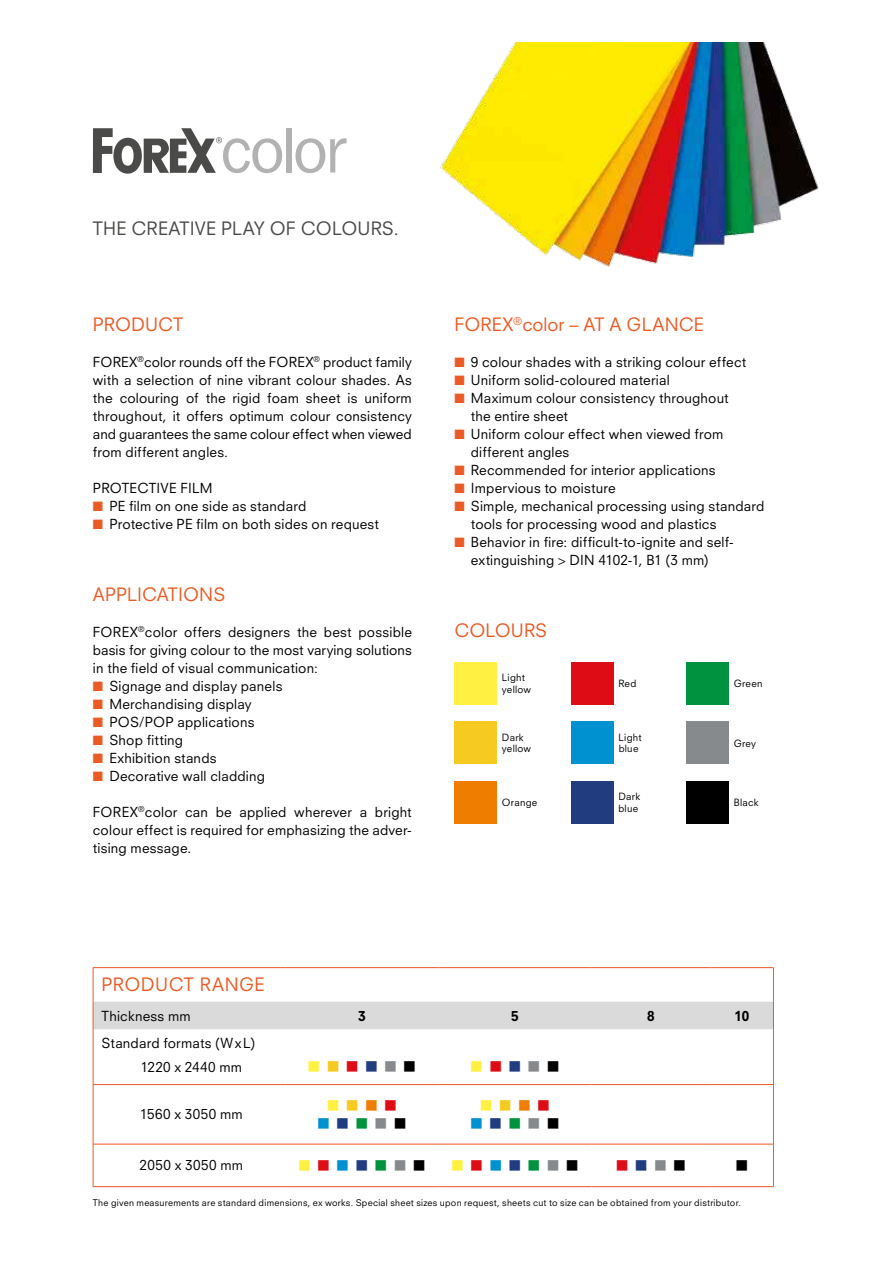
<style>
.page{position:relative;width:893px;height:1263px;background:#fff}
.page>*{position:absolute;margin:0;border:0;box-sizing:border-box;transform-origin:0 0}
.t1{font:18px "Neuzeit SLT Std";letter-spacing:.005em;color:#eb5b25}
.t2{font:18px "Wingdings";color:#fff042}
.t3{font:18px "Neuzeit SLT Std";letter-spacing:.01em;color:#4a4a49}
.t4{font:18px "Neuzeit SLT Std";letter-spacing:.025em;color:#eb5b25}
.t5{font:18px "Wingdings";color:#0091d1}
.t6{font:18px "Wingdings";color:#dd0c15}
.t7{font:18px "Wingdings";color:#000}
.t8{font:13.5px/18px "Neuzeit SLT Std";letter-spacing:.015em;color:#000}
.t9{font:800 13.5px "Neuzeit SLT Std";color:#000}
.t10{font:9.75px/11.7px "Neuzeit SLT Std";letter-spacing:.025em;color:#000}
.t11{font:9px "Neuzeit SLT Std";letter-spacing:.03em;color:#000}
.s1{color:#eb5b25}
.s2{color:#f6ca21}
.s3{color:#dd0c15}
.s4{color:#223c80}
.s5{color:#868a8c}
.s6{color:#000}
.s7{color:#ef7d00}
.s8{color:#00923f}
.s9{color:#0091d1}
</style>
<div class="page">
<img style="left:440px;top:43px;width:379px;height:224px">
<div style="left:454px;top:781px;width:43px;height:43px;background:#ef7d00"></div>
<div style="left:454px;top:722px;width:43px;height:42px;background:#f6ca21"></div>
<div style="left:454px;top:662px;width:43px;height:43px;background:#fff042"></div>
<div style="left:571px;top:781px;width:42px;height:43px;background:#223c80"></div>
<div style="left:571px;top:722px;width:42px;height:42px;background:#0091d1"></div>
<div style="left:571px;top:662px;width:42px;height:43px;background:#dd0c15"></div>
<div style="left:686px;top:781px;width:43px;height:43px;background:#000"></div>
<div style="left:686px;top:722px;width:43px;height:42px;background:#868a8c"></div>
<div style="left:686px;top:662px;width:43px;height:43px;background:#00923f"></div>
<svg style="left:93px;top:128px;width:189px;height:46px"></svg>
<div style="left:286px;top:128px;width:5px;height:44px;background:#b3b2b2"></div>
<svg style="left:296px;top:138px;width:51px;height:35px"></svg>
<hr style="left:93px;top:968px;width:1px;height:34px;background:#eb5b25">
<hr style="left:93px;top:967px;width:192px;height:1px;background:#eb5b25">
<hr style="left:285px;top:967px;width:153px;height:1px;background:#eb5b25">
<hr style="left:438px;top:967px;width:153px;height:1px;background:#eb5b25">
<hr style="left:591px;top:967px;width:119px;height:1px;background:#eb5b25">
<hr style="left:710px;top:967px;width:64px;height:1px;background:#eb5b25">
<hr style="left:773px;top:968px;width:1px;height:34px;background:#eb5b25">
<div style="left:93px;top:1002px;width:681px;height:27px;background:#dadada"></div>
<hr style="left:93px;top:1029px;width:1px;height:55px;background:#eb5b25">
<hr style="left:773px;top:1029px;width:1px;height:55px;background:#eb5b25">
<hr style="left:93px;top:1085px;width:1px;height:59px;background:#eb5b25">
<hr style="left:93px;top:1084px;width:192px;height:1px;background:#eb5b25">
<hr style="left:285px;top:1084px;width:153px;height:1px;background:#eb5b25">
<hr style="left:438px;top:1084px;width:153px;height:1px;background:#eb5b25">
<hr style="left:591px;top:1084px;width:119px;height:1px;background:#eb5b25">
<hr style="left:710px;top:1084px;width:64px;height:1px;background:#eb5b25">
<hr style="left:773px;top:1085px;width:1px;height:59px;background:#eb5b25">
<hr style="left:93px;top:1144px;width:1px;height:42px;background:#eb5b25">
<hr style="left:93px;top:1144px;width:192px;height:1px;background:#eb5b25">
<hr style="left:93px;top:1186px;width:192px;height:1px;background:#eb5b25">
<hr style="left:285px;top:1144px;width:153px;height:1px;background:#eb5b25">
<hr style="left:285px;top:1186px;width:153px;height:1px;background:#eb5b25">
<hr style="left:438px;top:1144px;width:153px;height:1px;background:#eb5b25">
<hr style="left:438px;top:1186px;width:153px;height:1px;background:#eb5b25">
<hr style="left:591px;top:1144px;width:119px;height:1px;background:#eb5b25">
<hr style="left:591px;top:1186px;width:119px;height:1px;background:#eb5b25">
<hr style="left:710px;top:1144px;width:64px;height:1px;background:#eb5b25">
<hr style="left:773px;top:1144px;width:1px;height:42px;background:#eb5b25">
<hr style="left:710px;top:1186px;width:64px;height:1px;background:#eb5b25">
<h1 class="t3" style="left:93px;top:217px;width:307px">THE CREATIVE PLAY OF COLOURS.</h1>
<h1 class="t1" style="left:93px;top:313px;width:92px">PRODUCT</h1>
<p class="t8" style="left:93px;top:352px;width:320px;text-align:justify">FOREX<sup>®</sup>color rounds off the FOREX<sup>®</sup> product family with a selection of nine vibrant colour shades. As the colouring of the rigid foam sheet is uniform throughout, it offers optimum colour consistency and guarantees the same colour effect when viewed from different angles.</p>
<p class="t8" style="left:93px;top:478px;width:121px">PROTECTIVE FILM</p>
<p class="t8" style="left:93px;top:496px;width:215px"><span class="s1">■</span> PE film on one side as standard</p>
<p class="t8" style="left:93px;top:514px;width:288px"><span class="s1">■</span> Protective PE film on both sides on request</p>
<h1 class="t1" style="left:93px;top:583px;width:134px">APPLICATIONS</h1>
<p class="t8" style="left:93px;top:622px;width:320px;text-align:justify">FOREX<sup>®</sup>color offers designers the best possible basis for giving colour to the most varying solutions in the field of visual communication:</p>
<p class="t8" style="left:93px;top:676px;width:191px"><span class="s1">■</span> Signage and display panels</p>
<p class="t8" style="left:93px;top:694px;width:160px"><span class="s1">■</span> Merchandising display</p>
<p class="t8" style="left:93px;top:712px;width:163px"><span class="s1">■</span> POS/POP applications</p>
<p class="t8" style="left:93px;top:730px;width:92px"><span class="s1">■</span> Shop fitting</p>
<p class="t8" style="left:93px;top:748px;width:125px"><span class="s1">■</span> Exhibition stands</p>
<p class="t8" style="left:93px;top:766px;width:174px"><span class="s1">■</span> Decorative wall cladding</p>
<p class="t8" style="left:93px;top:802px;width:320px;text-align:justify">FOREX<sup>®</sup>color can be applied wherever a bright colour effect is required for emphasizing the adver&shy;tising message.</p>
<h1 class="t1" style="left:454px;top:313px;width:251px">FOREX<sup>®</sup>color – AT A GLANCE</h1>
<p class="t8" style="left:454px;top:352px;width:293px"><span class="s1">■</span> 9 colour shades with a striking colour effect</p>
<p class="t8" style="left:454px;top:370px;width:217px"><span class="s1">■</span> Uniform solid-coloured material</p>
<p class="t8" style="left:471px;top:388px;width:259px;text-indent:-16px"><span class="s1">■</span> Maximum colour consistency throughout the entire sheet</p>
<p class="t8" style="left:471px;top:424px;width:254px;text-indent:-16px"><span class="s1">■</span> Uniform colour effect when viewed from different angles</p>
<p class="t8" style="left:454px;top:460px;width:263px"><span class="s1">■</span> Recommended for interior applications</p>
<p class="t8" style="left:454px;top:478px;width:163px"><span class="s1">■</span> Impervious to moisture</p>
<p class="t8" style="left:471px;top:496px;width:295px;text-indent:-16px"><span class="s1">■</span> Simple, mechanical processing using standard tools for processing wood and plastics</p>
<p class="t8" style="left:471px;top:532px;width:264px;text-indent:-16px"><span class="s1">■</span> Behavior in fire: difficult-to-ignite and self&shy;extinguishing &gt; DIN 4102-1, B1 (3 mm)</p>
<h1 class="t1" style="left:454px;top:619px;width:94px">COLOURS</h1>
<p class="t10" style="left:502px;top:672px;width:31px">Light yellow</p>
<p class="t10" style="left:618px;top:677px;width:19px">Red</p>
<p class="t10" style="left:734px;top:677px;width:30px">Green</p>
<p class="t10" style="left:502px;top:731px;width:31px">Dark yellow</p>
<p class="t10" style="left:619px;top:731px;width:25px">Light blue</p>
<p class="t10" style="left:734px;top:737px;width:24px">Grey</p>
<p class="t10" style="left:502px;top:796px;width:37px">Orange</p>
<p class="t10" style="left:618px;top:791px;width:23px">Dark blue</p>
<p class="t10" style="left:734px;top:796px;width:26px">Black</p>
<h1 class="t4" style="left:102px;top:974px;width:165px">PRODUCT RANGE</h1>
<p class="t8" style="left:102px;top:1006px;width:91px">Thickness mm</p>
<p class="t9" style="left:358px;top:1007px;width:9px">3</p>
<p class="t9" style="left:511px;top:1007px;width:9px">5</p>
<p class="t9" style="left:647px;top:1007px;width:9px">8</p>
<p class="t9" style="left:735px;top:1007px;width:16px">10</p>
<p class="t8" style="left:140px;top:1031px;width:116px;line-height:24px;text-indent:-39px">Standard formats (WxL)<br>1220 x 2440 mm</p>
<h1 class="t2" style="left:307px;top:1057px;width:111px">■<span class="s2">■</span><span class="s3">■</span><span class="s4">■</span><span class="s5">■</span><span class="s6">■</span></h1>
<h1 class="t2" style="left:470px;top:1057px;width:91px">■<span class="s3">■</span><span class="s4">■</span><span class="s5">■</span><span class="s6">■</span></h1>
<p class="t8" style="left:140px;top:1105px;width:104px">1560 x 3050 mm</p>
<h1 class="t2" style="left:326px;top:1096px;width:72px">■<span class="s2">■</span><span class="s7">■</span><span class="s3">■</span></h1>
<h1 class="t5" style="left:317px;top:1114px;width:91px">■<span class="s4">■</span><span class="s8">■</span><span class="s5">■</span><span class="s6">■</span></h1>
<h1 class="t2" style="left:479px;top:1096px;width:72px">■<span class="s2">■</span><span class="s7">■</span><span class="s3">■</span></h1>
<h1 class="t5" style="left:470px;top:1114px;width:91px">■<span class="s4">■</span><span class="s8">■</span><span class="s5">■</span><span class="s6">■</span></h1>
<p class="t8" style="left:140px;top:1156px;width:105px">2050 x 3050 mm</p>
<h1 class="t2" style="left:298px;top:1156px;width:130px">■<span class="s3">■</span><span class="s9">■</span><span class="s4">■</span><span class="s8">■</span><span class="s5">■</span><span class="s6">■</span></h1>
<h1 class="t2" style="left:451px;top:1156px;width:130px">■<span class="s3">■</span><span class="s9">■</span><span class="s4">■</span><span class="s8">■</span><span class="s5">■</span><span class="s6">■</span></h1>
<h1 class="t6" style="left:615px;top:1156px;width:72px">■<span class="s4">■</span><span class="s5">■</span><span class="s6">■</span></h1>
<h1 class="t7" style="left:735px;top:1156px;width:15px">■</h1>
<p class="t11" style="left:93px;top:1197px;width:650px">The given measurements are standard dimensions, ex works. Special sheet sizes upon request, sheets cut to size can be obtained from your distributor.</p>
</div>
